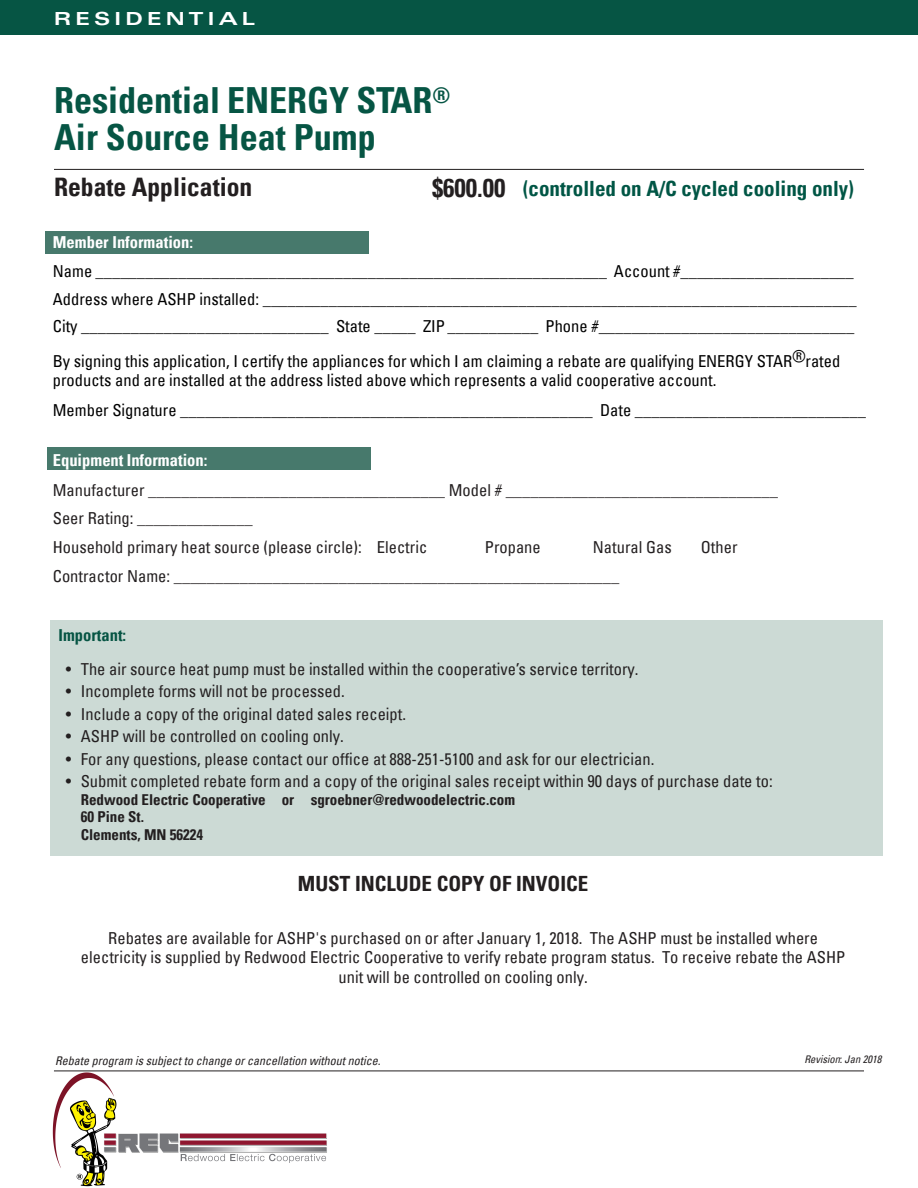
<style>
.page{position:relative;width:918px;height:1188px;background:#fff}
.page>*{position:absolute;margin:0;border:0;box-sizing:border-box;transform-origin:0 0}
.t1{font:700 condensed 36px/37.5px "Univers";color:#065544}
.t2{font:700 condensed 25.5px "Univers";color:#231f20}
.t3{font:700 condensed 21px "Univers";color:#005645}
.t4{font:700 condensed 21px "Univers";color:#231f20}
.t5{font:700 expanded 18px "Univers LT Std";letter-spacing:.2em;color:#fff;scale:1.1 1}
.t6{font:condensed 16.5px/28.7px "Univers";color:#231f20}
.t7{font:condensed 16.5px/27.3px "Univers";color:#000}
.t8{font:700 condensed 16.5px "Univers";color:#fff}
.t9{font:700 condensed 16.5px "Univers";color:#065544}
.t10{font:700 condensed 15px/17.5px "Univers";color:#231f20}
.t11{font:italic condensed 12px "Univers";color:#231f20}
.t12{font:italic condensed 10.5px "Univers";color:#231f20}
.s1{font-family:"Univers LT Std"}
</style>
<div class="page">
<div style="left:0;top:0;width:918px;height:35px;background:#065544"></div>
<hr style="left:54px;top:169px;width:810px;height:1px;background:#231f20">
<hr style="left:54px;top:1071px;width:810px;height:1px;background:#231f20">
<div style="left:45px;top:231px;width:324px;height:23px;background:#47796c"></div>
<div style="left:47px;top:447px;width:324px;height:22px;background:#47796c"></div>
<div style="left:50px;top:620px;width:833px;height:236px;background:#ccdad5"></div>
<img style="left:53px;top:1073px;width:274px;height:114px">
<p class="t5" style="left:54px;top:12px;width:184px">RESIDENTIAL</p>
<h1 class="t1" style="left:54px;top:81px;width:398px">Residential ENERGY STAR<sup>®<br></sup>Air Source Heat Pump</h1>
<h2 class="t2" style="left:54px;top:171px;width:200px">Rebate Application</h2>
<h2 class="t2" style="left:432px;top:172px;width:75px">$600.00</h2>
<p class="t8" style="left:53px;top:232px;width:142px">Member Information:</p>
<p class="t7" style="left:53px;top:258px;width:805px">Name ______________________________________________________________ Account #_____________________<br>Address where ASHP installed: ________________________________________________________________________<br>City ______________________________ State _____ ZIP ___________ Phone #_______________________________</p>
<p class="t7" style="left:53px;top:352px;width:789px;line-height:18.6px">By signing this application, I certify the appliances for which I am claiming a rebate are qualifying ENERGY STAR®rated products and are installed at the address listed above which represents a valid cooperative account.</p>
<p class="t7" style="left:53px;top:396px;width:815px">Member Signature __________________________________________________ Date ____________________________</p>
<p class="t8" style="left:53px;top:450px;width:156px">Equipment Information:</p>
<p class="t6" style="left:53px;top:475px;width:727px">Manufacturer ____________________________________ Model # _________________________________<br>Seer Rating: ______________<br>Household primary heat source (please circle): Electric</p>
<p class="t3" style="left:523px;top:176px;width:333px">(controlled on A/C cycled cooling only)</p>
<p class="t6" style="left:485px;top:532px;width:57px">Propane</p>
<p class="t6" style="left:593px;top:532px;width:80px">Natural Gas</p>
<p class="t6" style="left:701px;top:532px;width:38px">Other</p>
<p class="t6" style="left:53px;top:561px;width:568px">Contractor Name: ______________________________________________________</p>
<p class="t9" style="left:58px;top:625px;width:69px">Important:</p>
<p class="t6" style="left:66px;top:654px;width:574px"><span class="s1">•</span> The air source heat pump must be installed within the cooperative’s service territory.</p>
<p class="t6" style="left:66px;top:676px;width:281px"><span class="s1">•</span> Incomplete forms will not be processed.</p>
<p class="t6" style="left:66px;top:699px;width:342px"><span class="s1">•</span> Include a copy of the original dated sales receipt.</p>
<p class="t6" style="left:66px;top:721px;width:280px"><span class="s1">•</span> ASHP will be controlled on cooling only.</p>
<p class="t6" style="left:66px;top:744px;width:590px"><span class="s1">•</span> For any questions, please contact our office at 888-251-5100 and ask for our electrician.</p>
<p class="t6" style="left:66px;top:767px;width:709px"><span class="s1">•</span> Submit completed rebate form and a copy of the original sales receipt within 90 days of purchase date to:</p>
<p class="t10" style="left:81px;top:791px;width:436px">Redwood Electric Cooperative or sgroebner@redwoodelectric.com<br>60 Pine St.<br>Clements, MN 56224</p>
<p class="t4" style="left:298px;top:870px;width:292px">MUST INCLUDE COPY OF INVOICE</p>
<p class="t6" style="left:81px;top:927px;width:766px;line-height:19.8px;text-align:center">Rebates are available for ASHP's purchased on or after January 1, 2018. The ASHP must be installed where electricity is supplied by Redwood Electric Cooperative to verify rebate program status. To receive rebate the ASHP unit will be controlled on cooling only.</p>
<p class="t11" style="left:55px;top:1053px;width:327px">Rebate program is subject to change or cancellation without notice.</p>
<p class="t12" style="left:804px;top:1052px;width:78px">Revision: Jan 2018</p>
</div>
